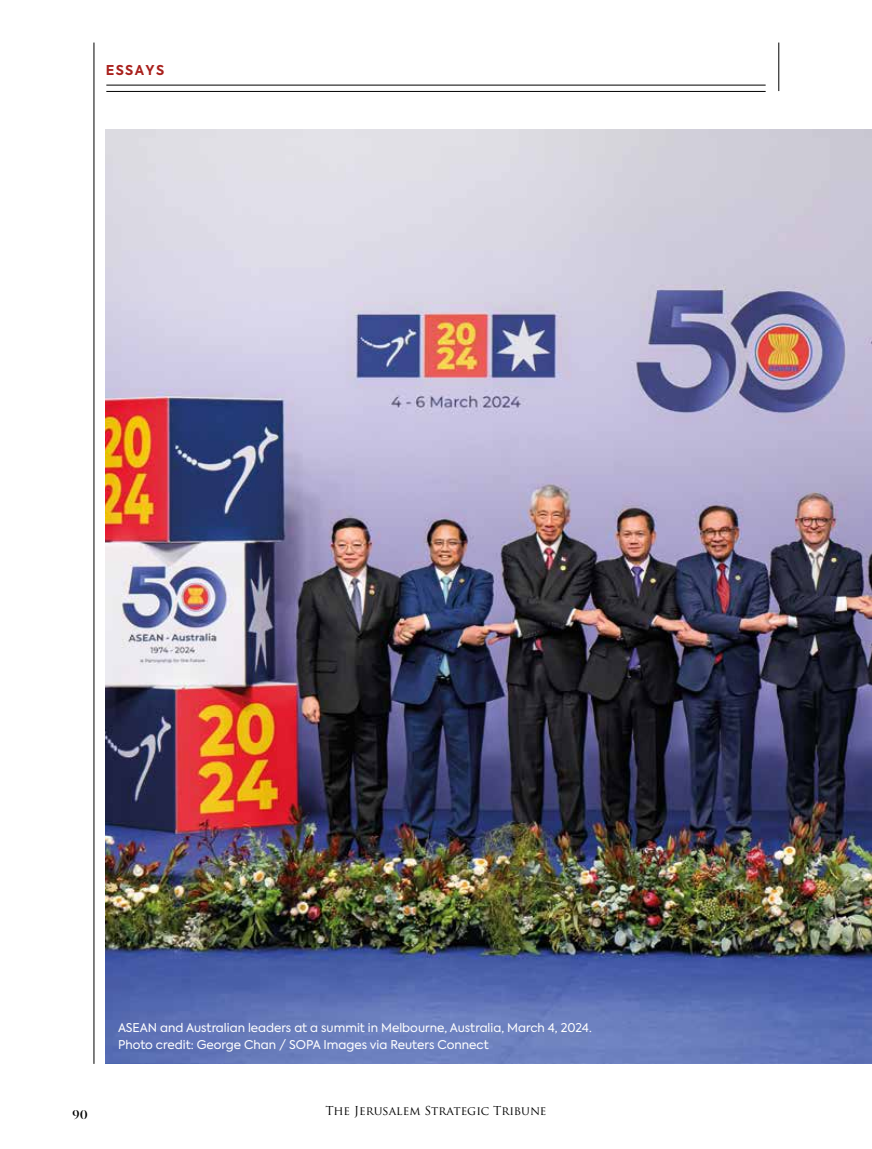
<style>
.page{position:relative;width:872px;height:1149px;background:#fff}
.page>*{position:absolute;margin:0;border:0;box-sizing:border-box;transform-origin:0 0}
.t1{font:700 13.5px "Axiforma";letter-spacing:.1em;color:#a9201c}
.t2{font:500 13.5px "Acta Display";color:#000}
.t3{font:12px/16.5px "Axiforma";color:#fff}
.t4{font:12px "Trajan Pro";color:#000}
</style>
<div class="page">
<img style="left:106px;top:129px;width:766px;height:934px">
<hr style="left:106px;top:85px;width:659px;height:1px;background:#000">
<hr style="left:106px;top:91px;width:659px;height:1px;background:#000">
<hr style="left:94px;top:43px;width:1px;height:1020px;background:#000">
<hr style="left:778px;top:43px;width:1px;height:48px;background:#000">
<p class="t1" style="left:106px;top:60px;width:60px">ESSAYS</p>
<p class="t3" style="left:118px;top:1019px;width:475px">ASEAN and Australian leaders at a summit in Melbourne, Australia, March 4, 2024.<br>Photo credit: George Chan / SOPA Images via Reuters Connect</p>
<p class="t2" style="left:72px;top:1106px;width:17px">90</p>
<p class="t4" style="left:325px;top:1103px;width:222px">The Jerusalem Strategic Tribune</p>
</div>
